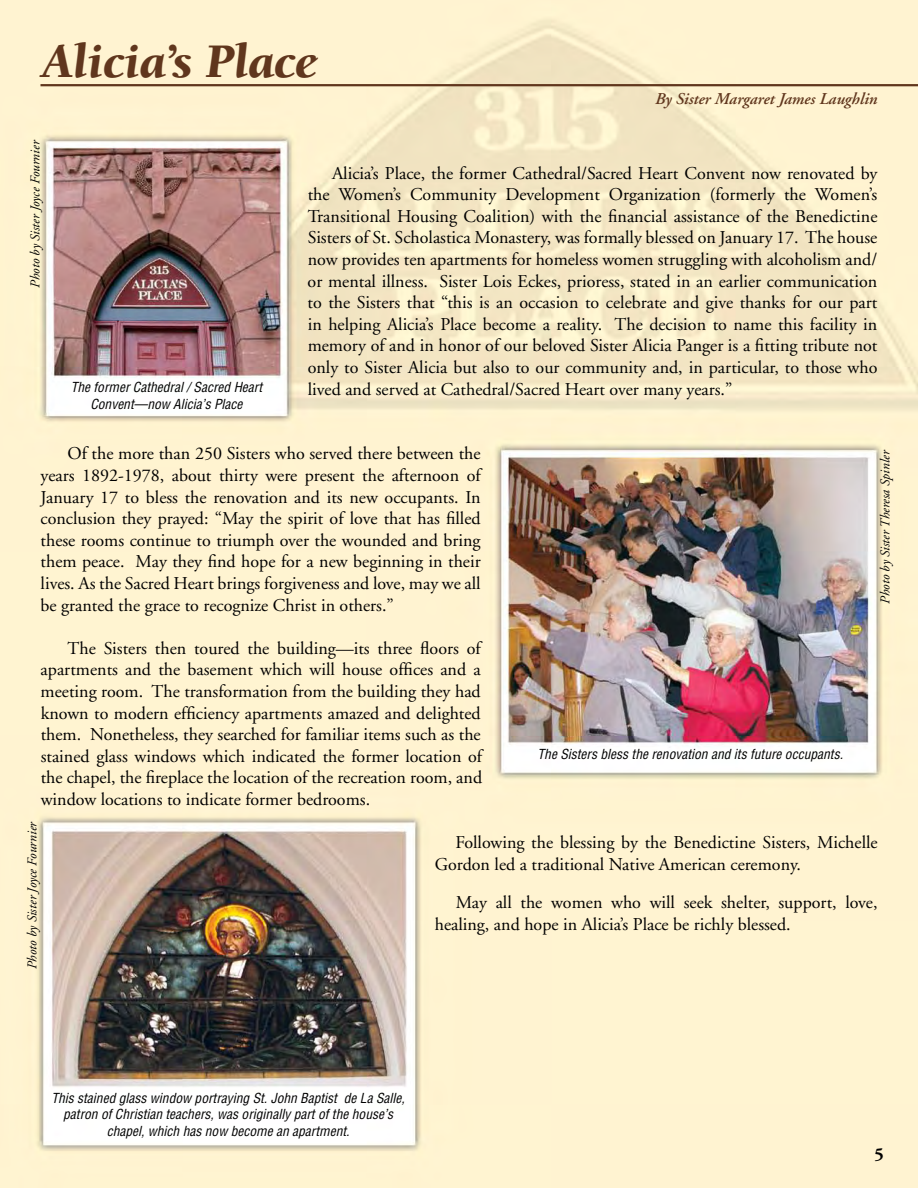
<style>
.page{position:relative;width:918px;height:1188px;background:#fff}
.page>*{position:absolute;margin:0;border:0;box-sizing:border-box;transform-origin:0 0}
.t1{font:italic 900 49.5px "Berkeley";color:#60361d}
.t2{font:18px/21.6px "Adobe Garamond";color:#000;text-align:justify}
.t3{font:700 18px "Adobe Garamond";color:#000}
.t4{font:italic 600 16.5px "Adobe Garamond";color:#60361d}
.t5{font:13.5px/16.8px "Helve Cond Obl";color:#000;text-align:center}
.t6{font:italic 13.5px "Adobe Garamond";color:#000}
</style>
<div class="page">
<img style="left:0;top:0;width:918px;height:1188px">
<hr style="left:40px;top:84px;width:878px;height:2px;background:#60361d">
<h1 class="t1" style="left:42px;top:36px;width:277px">Alicia’s Place</h1>
<p class="t4" style="left:655px;top:90px;width:224px">By Sister Margaret James Laughlin</p>
<p class="t6" style="left:28px;top:288px;width:149px;rotate:-90deg">Photo by Sister Joyce Fournier</p>
<p class="t5" style="left:71px;top:378px;width:193px;line-height:17.2px">The former Cathedral / Sacred Heart<br>Convent—now Alicia’s Place</p>
<p class="t2" style="left:308px;top:163px;width:571px;text-indent:24px">Alicia’s Place, the former Cathedral/Sacred Heart Convent now renovated by the Women’s Community Development Organization (formerly the Women’s Transitional Housing Coalition) with the financial assistance of the Benedictine Sisters of St. Scholastica Monastery, was formally blessed on January 17. The house now provides ten apartments for homeless women struggling with alcoholism and/ or mental illness. Sister Lois Eckes, prioress, stated in an earlier communication to the Sisters that “this is an occasion to celebrate and give thanks for our part in helping Alicia’s Place become a reality. The decision to name this facility in memory of and in honor of our beloved Sister Alicia Panger is a fitting tribute not only to Sister Alicia but also to our community and, in particular, to those who lived and served at Cathedral/Sacred Heart over many years.”</p>
<p class="t2" style="left:41px;top:443px;width:442px;text-indent:27px">Of the more than 250 Sisters who served there between the years 1892-1978, about thirty were present the afternoon of January 17 to bless the renovation and its new occupants. In conclusion they prayed: “May the spirit of love that has filled these rooms continue to triumph over the wounded and bring them peace. May they find hope for a new beginning in their lives. As the Sacred Heart brings forgiveness and love, may we all be granted the grace to recognize Christ in others.”</p>
<p class="t2" style="left:41px;top:638px;width:443px;text-indent:27px">The Sisters then toured the building—its three floors of apartments and the basement which will house offices and a meeting room. The transformation from the building they had known to modern efficiency apartments amazed and delighted them. Nonetheless, they searched for familiar items such as the stained glass windows which indicated the former location of the chapel, the fireplace the location of the recreation room, and window locations to indicate former bedrooms.</p>
<p class="t2" style="left:435px;top:832px;width:444px;text-indent:20px">Following the blessing by the Benedictine Sisters, Michelle<br>Gordon led a traditional Native American ceremony.</p>
<p class="t6" style="left:878px;top:604px;width:155px;rotate:-90deg">Photo by Sister Theresa Spinler</p>
<p class="t5" style="left:538px;top:745px;width:307px">The Sisters bless the renovation and its future occupants.</p>
<p class="t6" style="left:25px;top:969px;width:149px;rotate:-90deg">Photo by Sister Joyce Fournier</p>
<p class="t2" style="left:435px;top:892px;width:444px;text-indent:21px">May all the women who will seek shelter, support, love, healing, and hope in Alicia’s Place be richly blessed.</p>
<p class="t5" style="left:51px;top:1089px;width:355px">This stained glass window portraying St. John Baptist de La Salle, patron of Christian teachers, was originally part of the house’s chapel, which has now become an apartment.</p>
<p class="t3" style="left:874px;top:1144px;width:11px">5</p>
</div>
